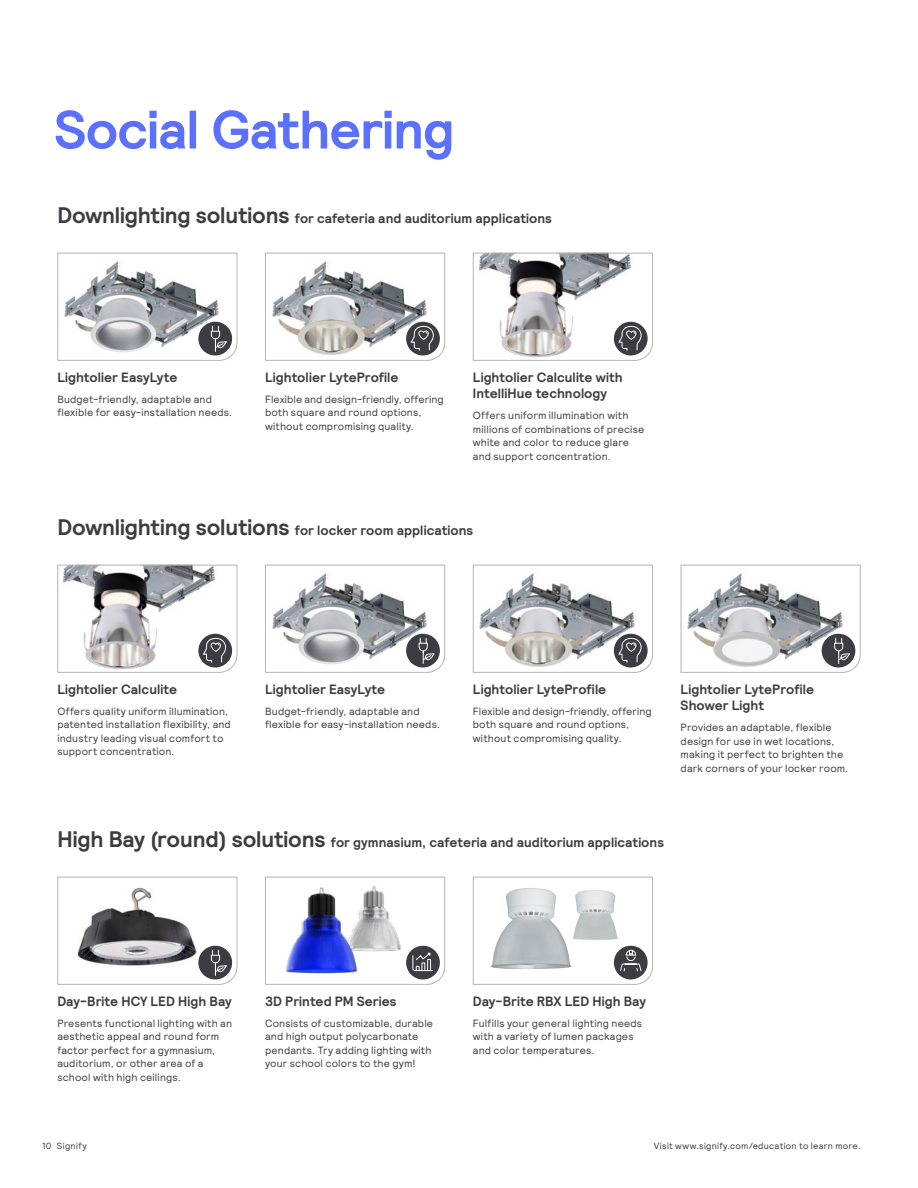
<style>
.page{position:relative;width:918px;height:1188px;background:#fff}
.page>*{position:absolute;margin:0;border:0;box-sizing:border-box;transform-origin:0 0}
.t1{font:700 54px "Signify Relative";letter-spacing:-.015em;color:#5b70ff}
.t2{font:700 13.5px/16.5px "Signify Relative";letter-spacing:.005em;color:#3c3c41}
.t3{font:10.5px/13.5px "Signify Relative";letter-spacing:.015em;color:#3c3c41}
.t4{font:9px "Signify Relative";letter-spacing:.03em;color:#3c3c41}
.s1{font-size:22.5px}
</style>
<div class="page">
<svg style="left:265px;top:565px;width:180px;height:108px"></svg>
<svg style="left:473px;top:565px;width:180px;height:108px"></svg>
<svg style="left:681px;top:565px;width:180px;height:108px"></svg>
<svg style="left:57px;top:565px;width:180px;height:108px"></svg>
<svg style="left:57px;top:253px;width:180px;height:108px"></svg>
<svg style="left:265px;top:253px;width:180px;height:108px"></svg>
<svg style="left:473px;top:253px;width:180px;height:108px"></svg>
<svg style="left:57px;top:877px;width:180px;height:108px"></svg>
<svg style="left:265px;top:877px;width:180px;height:108px"></svg>
<svg style="left:473px;top:877px;width:180px;height:108px"></svg>
<h1 class="t1" style="left:54px;top:94px;width:401px">Social Gathering</h1>
<p class="t2" style="left:57px;top:210px;width:496px"><span class="s1">Downlighting solutions</span> for cafeteria and auditorium applications</p>
<p class="t2" style="left:57px;top:369px;width:122px">Lightolier EasyLyte</p>
<p class="t3" style="left:57px;top:392px;width:176px">Budget-friendly, adaptable and flexible for easy-installation needs.</p>
<p class="t2" style="left:265px;top:369px;width:135px">Lightolier LyteProfile</p>
<p class="t3" style="left:265px;top:392px;width:180px">Flexible and design-friendly, offering both square and round options, without compromising quality.</p>
<p class="t2" style="left:473px;top:369px;width:151px">Lightolier Calculite with<br>IntelliHue technology</p>
<p class="t3" style="left:473px;top:409px;width:173px">Offers uniform illumination with millions of combinations of precise white and color to reduce glare and support concentration.</p>
<p class="t2" style="left:57px;top:522px;width:417px"><span class="s1">Downlighting solutions</span> for locker room applications</p>
<p class="t2" style="left:57px;top:681px;width:121px">Lightolier Calculite</p>
<p class="t3" style="left:57px;top:704px;width:175px">Offers quality uniform illumination, patented installation flexibility, and industry leading visual comfort to support concentration.</p>
<p class="t2" style="left:265px;top:681px;width:122px">Lightolier EasyLyte</p>
<p class="t3" style="left:265px;top:704px;width:176px">Budget-friendly, adaptable and flexible for easy-installation needs.</p>
<p class="t2" style="left:473px;top:681px;width:135px">Lightolier LyteProfile</p>
<p class="t3" style="left:473px;top:704px;width:180px">Flexible and design-friendly, offering both square and round options, without compromising quality.</p>
<p class="t2" style="left:681px;top:681px;width:135px">Lightolier LyteProfile<br>Shower Light</p>
<p class="t3" style="left:681px;top:721px;width:169px">Provides an adaptable, flexible design for use in wet locations, making it perfect to brighten the dark corners of your locker room.</p>
<p class="t2" style="left:57px;top:834px;width:608px"><span class="s1">High Bay (round) solutions</span> for gymnasium, cafeteria and auditorium applications</p>
<p class="t2" style="left:57px;top:993px;width:176px">Day-Brite HCY LED High Bay</p>
<p class="t3" style="left:57px;top:1016px;width:176px">Presents functional lighting with an aesthetic appeal and round form factor perfect for a gymnasium, auditorium, or other area of a school with high ceilings.</p>
<p class="t2" style="left:265px;top:993px;width:133px">3D Printed PM Series</p>
<p class="t3" style="left:265px;top:1016px;width:170px">Consists of customizable, durable and high output polycarbonate pendants. Try adding lighting with your school colors to the gym!</p>
<p class="t2" style="left:473px;top:993px;width:175px">Day-Brite RBX LED High Bay</p>
<p class="t3" style="left:473px;top:1016px;width:171px">Fulfills your general lighting needs with a variety of lumen packages and color temperatures.</p>
<p class="t4" style="left:42px;top:1140px;width:46px">10 Signify</p>
<p class="t4" style="left:654px;top:1140px;width:208px">Visit www.signify.com/education to learn more.</p>
</div>
